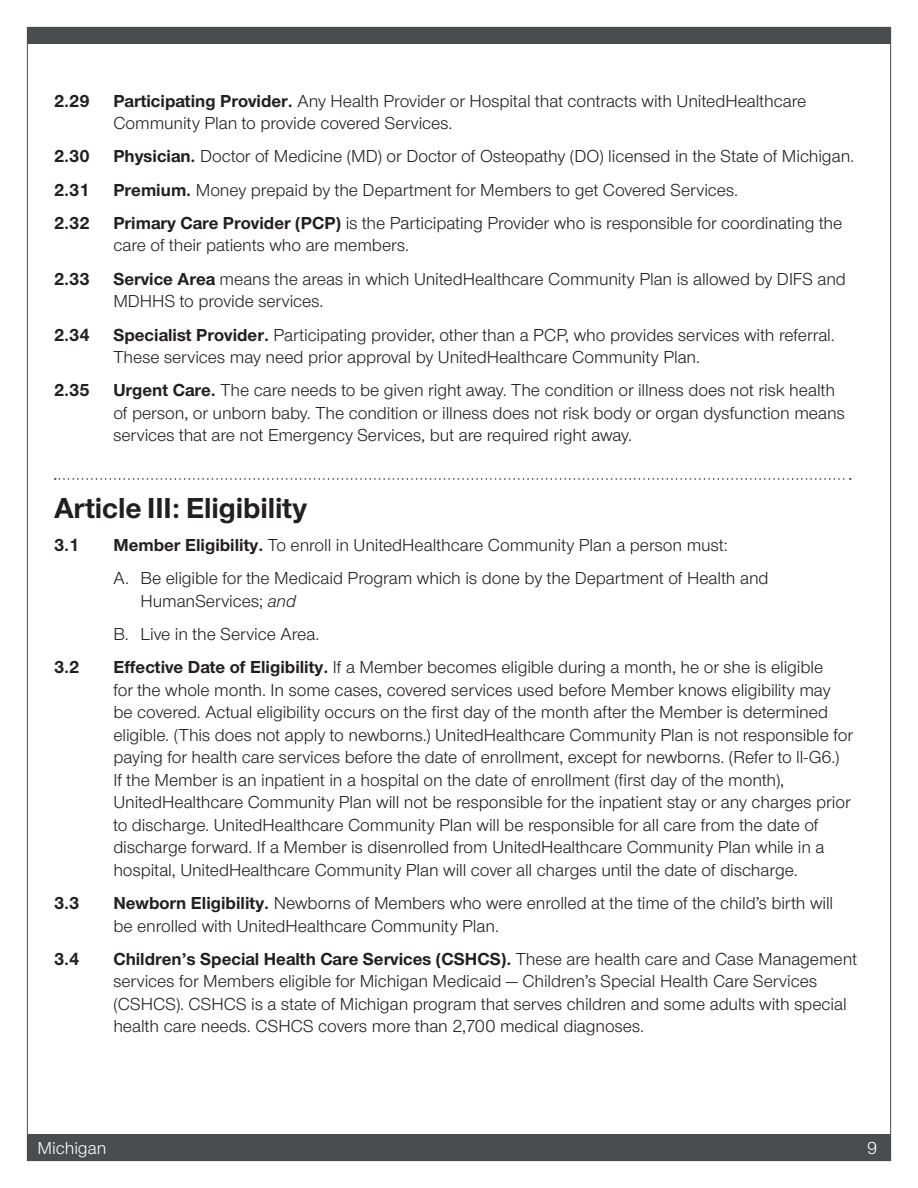
<style>
.page{position:relative;width:918px;height:1188px;background:#fff}
.page>*{position:absolute;margin:0;border:0;box-sizing:border-box;transform-origin:0 0}
.t1{font:700 30px "UHC Sans";letter-spacing:-.005em;color:#231f20}
.t2{font:18px/22.5px "UHC Sans";letter-spacing:-.005em;color:#231f20}
.t3{font:700 18px "UHC Sans";color:#231f20}
.t4{font:18px "UHC Sans";color:#fff}
.s1{font-weight:700}
.s2{font-style:italic}
</style>
<div class="page">
<div style="left:28px;top:1134px;width:863px;height:27px;background:#4b4c4d"></div>
<svg style="left:55px;top:478px;width:796px;height:2px"></svg>
<div style="left:27px;top:27px;width:864px;height:17px;background:#4b4c4d"></div>
<p class="t3" style="left:54px;top:88px;width:37px">2.29</p>
<p class="t2" style="left:113px;top:89px;width:695px"><span class="s1">Participating Provider.</span> Any Health Provider or Hospital that contracts with UnitedHealthcare<br>Community Plan to provide covered Services.</p>
<p class="t3" style="left:54px;top:144px;width:37px">2.30</p>
<p class="t2" style="left:113px;top:144px;width:742px"><span class="s1">Physician.</span> Doctor of Medicine (MD) or Doctor of Osteopathy (DO) licensed in the State of Michigan.</p>
<p class="t3" style="left:54px;top:177px;width:37px">2.31</p>
<p class="t2" style="left:113px;top:178px;width:626px"><span class="s1">Premium.</span> Money prepaid by the Department for Members to get Covered Services.</p>
<p class="t3" style="left:54px;top:211px;width:37px">2.32</p>
<p class="t2" style="left:113px;top:211px;width:730px"><span class="s1">Primary Care Provider (PCP)</span> is the Participating Provider who is responsible for coordinating the care of their patients who are members.</p>
<p class="t3" style="left:54px;top:267px;width:37px">2.33</p>
<p class="t2" style="left:113px;top:267px;width:734px"><span class="s1">Service Area</span> means the areas in which UnitedHealthcare Community Plan is allowed by DIFS and<br>MDHHS to provide services.</p>
<p class="t3" style="left:54px;top:322px;width:37px">2.34</p>
<p class="t2" style="left:113px;top:323px;width:723px"><span class="s1">Specialist Provider.</span> Participating provider, other than a PCP, who provides services with referral.<br>These services may need prior approval by UnitedHealthcare Community Plan.</p>
<p class="t3" style="left:54px;top:378px;width:37px">2.35</p>
<p class="t2" style="left:113px;top:378px;width:733px"><span class="s1">Urgent Care.</span> The care needs to be given right away. The condition or illness does not risk health of person, or unborn baby. The condition or illness does not risk body or organ dysfunction means services that are not Emergency Services, but are required right away.</p>
<h1 class="t1" style="left:54px;top:487px;width:255px">Article III: Eligibility</h1>
<p class="t3" style="left:54px;top:533px;width:27px">3.1</p>
<p class="t2" style="left:113px;top:528px;width:657px;line-height:33.3px"><span class="s1">Member Eligibility.</span> To enroll in UnitedHealthcare Community Plan a person must:<br>A. Be eligible for the Medicaid Program which is done by the Department of Health and</p>
<p class="t2" style="left:113px;top:583px;width:208px;line-height:33.3px;text-align:center">HumanServices; <span class="s2">and<br></span>B. Live in the Service Area.</p>
<p class="t3" style="left:54px;top:655px;width:27px">3.2</p>
<p class="t2" style="left:113px;top:655px;width:741px"><span class="s1">Effective Date of Eligibility.</span> If a Member becomes eligible during a month, he or she is eligible<br>for the whole month. In some cases, covered services used before Member knows eligibility may be covered. Actual eligibility occurs on the first day of the month after the Member is determined eligible. (This does not apply to newborns.) UnitedHealthcare Community Plan is not responsible for paying for health care services before the date of enrollment, except for newborns. (Refer to ll-G6.)<br>If the Member is an inpatient in a hospital on the date of enrollment (first day of the month), UnitedHealthcare Community Plan will not be responsible for the inpatient stay or any charges prior to discharge. UnitedHealthcare Community Plan will be responsible for all care from the date of discharge forward. If a Member is disenrolled from UnitedHealthcare Community Plan while in a hospital, UnitedHealthcare Community Plan will cover all charges until the date of discharge.</p>
<p class="t3" style="left:54px;top:891px;width:27px">3.3</p>
<p class="t2" style="left:113px;top:891px;width:721px"><span class="s1">Newborn Eligibility.</span> Newborns of Members who were enrolled at the time of the child’s birth will be enrolled with UnitedHealthcare Community Plan.</p>
<p class="t3" style="left:54px;top:947px;width:27px">3.4</p>
<p class="t2" style="left:113px;top:947px;width:745px"><span class="s1">Children’s Special Health Care Services (CSHCS).</span> These are health care and Case Management services for Members eligible for Michigan Medicaid — Children’s Special Health Care Services (CSHCS). CSHCS is a state of Michigan program that serves children and some adults with special health care needs. CSHCS covers more than 2,700 medical diagnoses.</p>
<p class="t4" style="left:38px;top:1136px;width:70px">Michigan</p>
<p class="t4" style="left:867px;top:1136px;width:12px">9</p>
</div>
